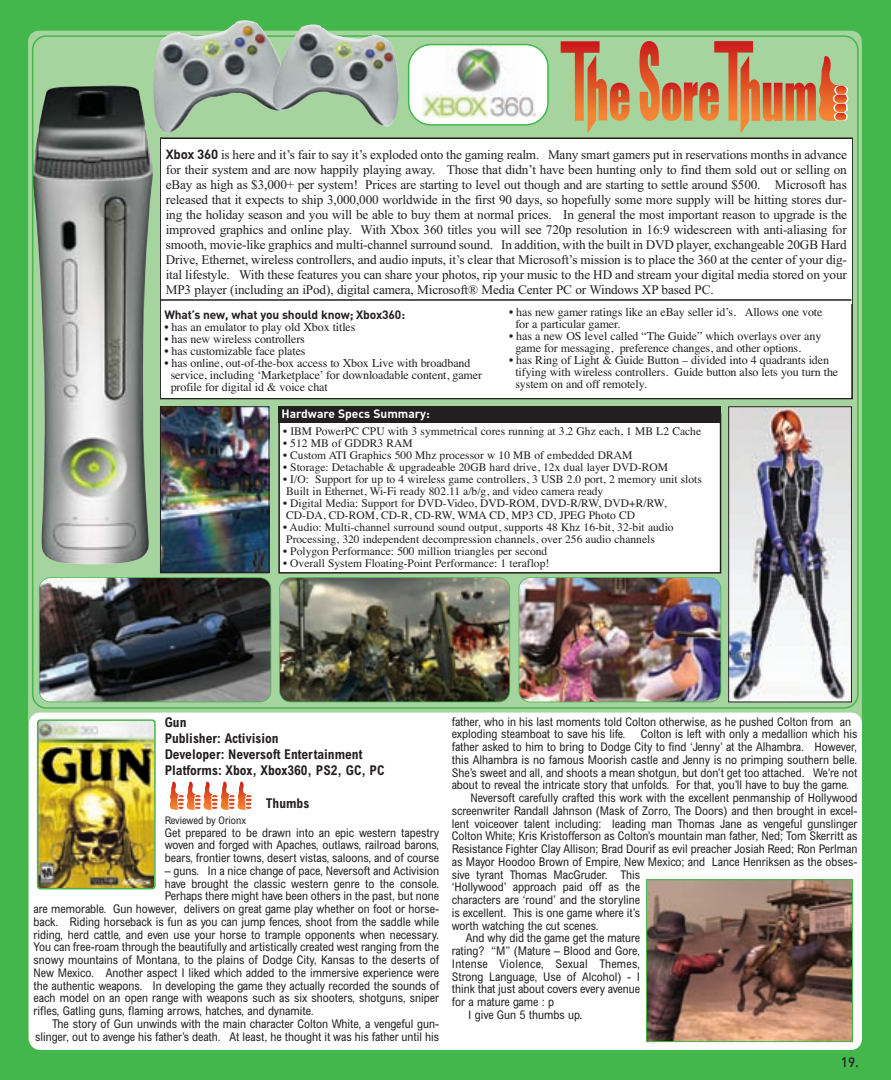
<style>
.page{position:relative;width:891px;height:1080px;background:#fff}
.page>*{position:absolute;margin:0;border:0;box-sizing:border-box;transform-origin:0 0}
.t1{font:700 condensed 13.5px/16.2px "Arial";color:#231f20}
.t2{font:500 13.5px "DIN";color:#231f20}
.t3{font:13.2px/15px "Times New Roman";letter-spacing:-.01em;color:#231f20;text-align:justify}
.t4{font:condensed 12px/12.8px "Arial";color:#231f20;text-align:justify}
.t5{font:12px/12px "Times CE";letter-spacing:-.01em;color:#231f20}
.t6{font:700 12px "DIN";letter-spacing:-.01em;color:#231f20}
.t7{font:condensed 12px "Arial";letter-spacing:.02em;color:#231f20}
.t8{font:700 12px "DIN";color:#fff}
.t9{font:11.55px/12px "Times CE";color:#231f20}
.t10{font:condensed 10.5px "Arial";color:#231f20}
.s1{font-family:"DIN";font-weight:700}
</style>
<div class="page">
<img style="left:0;top:0;width:891px;height:1080px">
<p class="t3" style="left:166px;top:147px;width:683px"><span class="s1">Xbox 360</span> is here and it’s fair to say it’s exploded onto the gaming realm. Many smart gamers put in reservations months in advance for their system and are now happily playing away. Those that didn’t have been hunting only to find them sold out or selling on eBay as high as $3,000+ per system! Prices are starting to level out though and are starting to settle around $500. Microsoft has released that it expects to ship 3,000,000 worldwide in the first 90 days, so hopefully some more supply will be hitting stores dur&shy;ing the holiday season and you will be able to buy them at normal prices. In general the most important reason to upgrade is the improved graphics and online play. With Xbox 360 titles you will see 720p resolution in 16:9 widescreen with anti-aliasing for smooth, movie-like graphics and multi-channel surround sound. In addition, with the built in DVD player, exchangeable 20GB Hard Drive, Ethernet, wireless controllers, and audio inputs, it’s clear that Microsoft’s mission is to place the 360 at the center of your dig&shy;ital lifestyle. With these features you can share your photos, rip your music to the HD and stream your digital media stored on your MP3 player (including an iPod), digital camera, Microsoft® Media Center PC or Windows XP based PC.</p>
<p class="t6" style="left:164px;top:311px;width:242px">What’s new, what you should know; Xbox360:</p>
<p class="t5" style="left:164px;top:321px;width:193px">• has an emulator to play old Xbox titles</p>
<p class="t5" style="left:164px;top:333px;width:142px">• has new wireless controllers</p>
<p class="t5" style="left:164px;top:345px;width:143px">• has customizable face plates</p>
<p class="t5" style="left:171px;top:357px;width:313px;text-indent:-6px">• has online, out-of-the-box access to Xbox Live with broadband service, including ‘Marketplace’ for downloadable content, gamer profile for digital id &amp; voice chat</p>
<p class="t8" style="left:281px;top:409px;width:150px">Hardware Specs Summary:</p>
<p class="t5" style="left:515px;top:306px;width:309px;text-indent:-6px">• has new gamer ratings like an eBay seller id’s. Allows one vote for a particular gamer.</p>
<p class="t5" style="left:515px;top:330px;width:307px;text-indent:-6px">• has a new OS level called “The Guide” which overlays over any game for messaging, preference changes, and other options.</p>
<p class="t5" style="left:515px;top:354px;width:324px;text-indent:-6px">• has Ring of Light &amp; Guide Button – divided into 4 quadrants iden tifying with wireless controllers. Guide button also lets you turn the system on and off remotely.</p>
<p class="t9" style="left:283px;top:425px;width:420px">• IBM PowerPC CPU with 3 symmetrical cores running at 3.2 Ghz each, 1 MB L2 Cache</p>
<p class="t9" style="left:283px;top:437px;width:131px">• 512 MB of GDDR3 RAM</p>
<p class="t9" style="left:283px;top:449px;width:351px">• Custom ATI Graphics 500 Mhz processor w 10 MB of embedded DRAM</p>
<p class="t9" style="left:283px;top:461px;width:387px">• Storage: Detachable &amp; upgradeable 20GB hard drive, 12x dual layer DVD-ROM</p>
<p class="t9" style="left:283px;top:473px;width:420px">• I/O: Support for up to 4 wireless game controllers, 3 USB 2.0 port, 2 memory unit slots<br>Built in Ethernet, Wi-Fi ready 802.11 a/b/g, and video camera ready</p>
<p class="t9" style="left:283px;top:497px;width:385px">• Digital Media: Support for DVD-Video, DVD-ROM, DVD-R/RW, DVD+R/RW,<br>CD-DA, CD-ROM, CD-R, CD-RW, WMA CD, MP3 CD, JPEG Photo CD</p>
<p class="t9" style="left:283px;top:521px;width:392px">• Audio: Multi-channel surround sound output, supports 48 Khz 16-bit, 32-bit audio<br>Processing, 320 independent decompression channels, over 256 audio channels</p>
<p class="t9" style="left:283px;top:545px;width:266px">• Polygon Performance: 500 million triangles per second</p>
<p class="t9" style="left:283px;top:557px;width:268px">• Overall System Floating-Point Performance: 1 teraflop!</p>
<p class="t1" style="left:165px;top:715px;width:221px">Gun<br>Publisher: Activision<br>Developer: Neversoft Entertainment<br>Platforms: Xbox, Xbox360, PS2, GC, PC</p>
<p class="t1" style="left:266px;top:796px;width:45px">Thumbs</p>
<p class="t10" style="left:165px;top:816px;width:83px">Reviewed by Orionx</p>
<p class="t4" style="left:165px;top:827px;width:276px">Get prepared to be drawn into an epic western tapestry woven and forged with Apaches, outlaws, railroad barons, bears, frontier towns, desert vistas, saloons, and of course</p>
<p class="t4" style="left:165px;top:865px;width:276px">– guns. In a nice change of pace, Neversoft and Activision</p>
<p class="t4" style="left:165px;top:878px;width:276px">have brought the classic western genre to the console.</p>
<p class="t4" style="left:165px;top:891px;width:276px">Perhaps there might have been others in the past, but none</p>
<p class="t4" style="left:34px;top:904px;width:407px">are memorable. Gun however, delivers on great game play whether on foot or horse-</p>
<p class="t4" style="left:34px;top:916px;width:407px">back. Riding horseback is fun as you can jump fences, shoot from the saddle while</p>
<p class="t4" style="left:34px;top:929px;width:407px">riding, herd cattle, and even use your horse to trample opponents when necessary.</p>
<p class="t4" style="left:34px;top:942px;width:407px">You can free-roam through the beautifully and artistically created west ranging from the</p>
<p class="t4" style="left:34px;top:955px;width:407px">snowy mountains of Montana, to the plains of Dodge City, Kansas to the deserts of</p>
<p class="t4" style="left:34px;top:967px;width:407px">New Mexico. Another aspect I liked which added to the immersive experience were</p>
<p class="t4" style="left:34px;top:980px;width:407px">the authentic weapons. In developing the game they actually recorded the sounds of</p>
<p class="t4" style="left:34px;top:993px;width:407px">each model on an open range with weapons such as six shooters, shotguns, sniper</p>
<p class="t4" style="left:34px;top:1006px;width:282px">rifles, Gatling guns, flaming arrows, hatches, and dynamite.</p>
<p class="t4" style="left:52px;top:1018px;width:389px">The story of Gun unwinds with the main character Colton White, a vengeful gun-</p>
<p class="t4" style="left:35px;top:1031px;width:406px">slinger, out to avenge his father’s death. At least, he thought it was his father until his</p>
<p class="t4" style="left:452px;top:716px;width:401px">father, who in his last moments told Colton otherwise, as he pushed Colton from an exploding steamboat to save his life.</p>
<p class="t4" style="left:641px;top:729px;width:218px">Colton is left with only a medallion which his</p>
<p class="t4" style="left:452px;top:742px;width:407px">father asked to him to bring to Dodge City to find ‘Jenny’ at the Alhambra. However,</p>
<p class="t4" style="left:452px;top:754px;width:407px">this Alhambra is no famous Moorish castle and Jenny is no primping southern belle.</p>
<p class="t4" style="left:452px;top:767px;width:407px">She’s sweet and all, and shoots a mean shotgun, but don’t get too attached. We’re not</p>
<p class="t4" style="left:452px;top:780px;width:399px">about to reveal the intricate story that unfolds. For that, you’ll have to buy the game.</p>
<p class="t4" style="left:471px;top:793px;width:388px">Neversoft carefully crafted this work with the excellent penmanship of Hollywood</p>
<p class="t4" style="left:452px;top:805px;width:407px">screenwriter Randall Jahnson (Mask of Zorro, The Doors) and then brought in excel-</p>
<p class="t4" style="left:452px;top:818px;width:407px">lent voiceover talent including: leading man Thomas Jane as vengeful gunslinger</p>
<p class="t4" style="left:452px;top:831px;width:407px">Colton White; Kris Kristofferson as Colton’s mountain man father, Ned; Tom Skerritt as</p>
<p class="t4" style="left:452px;top:844px;width:407px">Resistance Fighter Clay Allison; Brad Dourif as evil preacher Josiah Reed; Ron Perlman</p>
<p class="t4" style="left:452px;top:856px;width:407px">as Mayor Hoodoo Brown of Empire, New Mexico; and Lance Henriksen as the obses-</p>
<p class="t4" style="left:452px;top:869px;width:190px">sive tyrant Thomas MacGruder. This</p>
<p class="t4" style="left:452px;top:882px;width:190px">‘Hollywood’ approach paid off as the</p>
<p class="t4" style="left:452px;top:895px;width:190px">characters are ‘round’ and the storyline</p>
<p class="t4" style="left:452px;top:907px;width:190px">is excellent. This is one game where it’s</p>
<p class="t4" style="left:452px;top:920px;width:148px">worth watching the cut scenes.</p>
<p class="t4" style="left:466px;top:933px;width:176px">And why did the game get the mature</p>
<p class="t4" style="left:452px;top:946px;width:190px">rating? “M” (Mature – Blood and Gore,</p>
<p class="t7" style="left:452px;top:959px;width:190px">Intense Violence, Sexual Themes,</p>
<p class="t4" style="left:452px;top:971px;width:190px">Strong Language, Use of Alcohol) - I</p>
<p class="t4" style="left:452px;top:984px;width:190px">think that just about covers every avenue</p>
<p class="t4" style="left:452px;top:997px;width:104px">for a mature game : p</p>
<p class="t4" style="left:468px;top:1009px;width:116px">I give Gun 5 thumbs up.</p>
<p class="t2" style="left:841px;top:1057px;width:20px">19.</p>
</div>
